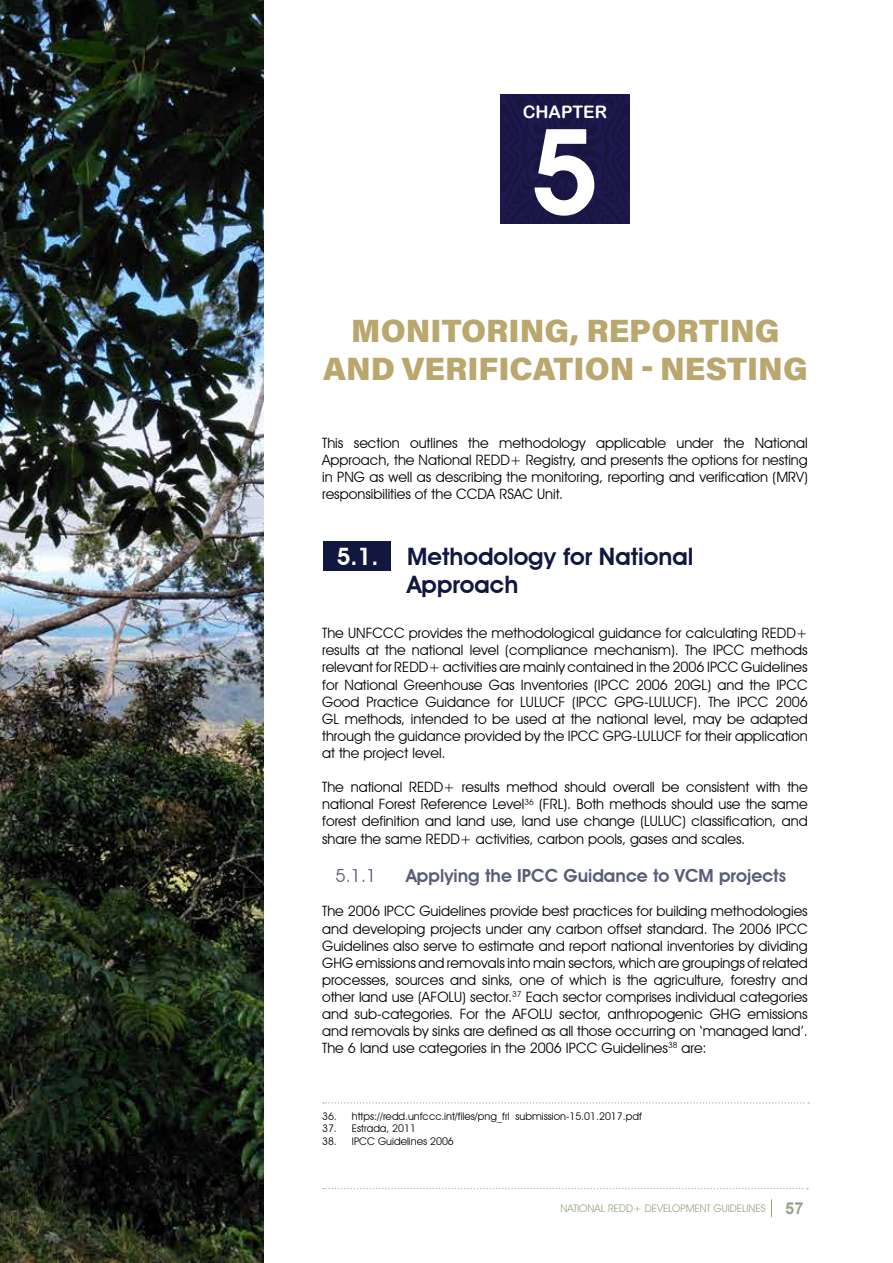
<style>
.page{position:relative;width:893px;height:1263px;background:#fff}
.page>*{position:absolute;margin:0;border:0;box-sizing:border-box;transform-origin:0 0}
.t1{font:600 119.1px "Avant Garde IT Cby BT";color:#fff}
.t2{font:32.25px/38.7px "Acumin Variable Concept";letter-spacing:.065em;color:#b9a76e;text-align:center}
.t3{font:600 24px/28.8px "Avant Garde IT Cby BT";color:#121740}
.t4{font:600 18px "Avant Garde IT Cby BT";color:#595d79}
.t5{font:18px "Avant Garde IT Cby BT";color:#595d79}
.t6{font:17.25px "Arial Rounded MT Bold";color:#fff}
.t7{font:14.25px/17.1px "Avant Garde IT Cby BT";color:#000;text-align:justify}
.t8{font:10.5px "Avant Garde IT Cby BT";color:#000}
.t9{font:10.5px "Avant Garde IT Cby BT";color:#96a787}
.s1{color:#fff}
.s2{font-family:"Arial";font-weight:700;font-size:16.5px}
</style>
<div class="page">
<div style="left:323px;top:541px;width:67px;height:30px;background:#121740"></div>
<svg style="left:323px;top:1102px;width:486px;height:2px"></svg>
<img style="left:0;top:0;width:264px;height:1263px">
<img style="left:501px;top:95px;width:128px;height:128px">
<svg style="left:323px;top:1188px;width:485px;height:1px"></svg>
<svg style="left:771px;top:1199px;width:1px;height:18px"></svg>
<p class="t6" style="left:523px;top:102px;width:86px">CHAPTER</p>
<h1 class="t1" style="left:530px;top:100px;width:71px">5</h1>
<h2 class="t2" style="left:323px;top:310px;width:484px">MONITORING, REPORTING<br>AND VERIFICATION - NESTING</h2>
<p class="t7" style="left:322px;top:434px;width:487px">This section outlines the methodology applicable under the National Approach, the National REDD+ Registry, and presents the options for nesting in PNG as well as describing the monitoring, reporting and verification (MRV) responsibilities of the CCDA RSAC Unit.</p>
<h3 class="t3" style="left:407px;top:541px;width:288px;text-indent:-71px"><span class="s1">5.1.</span> Methodology for National<br>Approach</h3>
<p class="t7" style="left:322px;top:624px;width:487px">The UNFCCC provides the methodological guidance for calculating REDD+ results at the national level (compliance mechanism). The IPCC methods relevant for REDD+ activities are mainly contained in the 2006 IPCC Guidelines for National Greenhouse Gas Inventories (IPCC 2006 20GL) and the IPCC Good Practice Guidance for LULUCF (IPCC GPG-LULUCF). The IPCC 2006<br>GL methods, intended to be used at the national level, may be adapted through the guidance provided by the IPCC GPG-LULUCF for their application at the project level.</p>
<p class="t7" style="left:322px;top:778px;width:487px">The national REDD+ results method should overall be consistent with the national Forest Reference Level<sup>36</sup> (FRL). Both methods should use the same forest definition and land use, land use change (LULUC) classification, and share the same REDD+ activities, carbon pools, gases and scales.</p>
<p class="t5" style="left:336px;top:865px;width:42px">5.1.1</p>
<p class="t4" style="left:406px;top:865px;width:381px">Applying the IPCC Guidance to VCM projects</p>
<p class="t7" style="left:322px;top:903px;width:487px">The 2006 IPCC Guidelines provide best practices for building methodologies and developing projects under any carbon offset standard. The 2006 IPCC Guidelines also serve to estimate and report national inventories by dividing GHG emissions and removals into main sectors, which are groupings of related processes, sources and sinks, one of which is the agriculture, forestry and other land use (AFOLU) sector.<sup>37</sup> Each sector comprises individual categories and sub-categories. For the AFOLU sector, anthropogenic GHG emissions and removals by sinks are defined as all those occurring on ‘managed land’.<br>The 6 land use categories in the 2006 IPCC Guidelines<sup>38</sup> are:</p>
<p class="t8" style="left:322px;top:1110px;width:321px">36. https://redd.unfccc.int/files/png_frl submission-15.01.2017.pdf</p>
<p class="t8" style="left:322px;top:1122px;width:95px">37. Estrada, 2011</p>
<p class="t8" style="left:322px;top:1135px;width:133px">38. IPCC Guidelines 2006</p>
<p class="t9" style="left:560px;top:1202px;width:245px">NATIONAL REDD+ DEVELOPMENT GUIDELINES <span class="s2">57</span></p>
</div>
